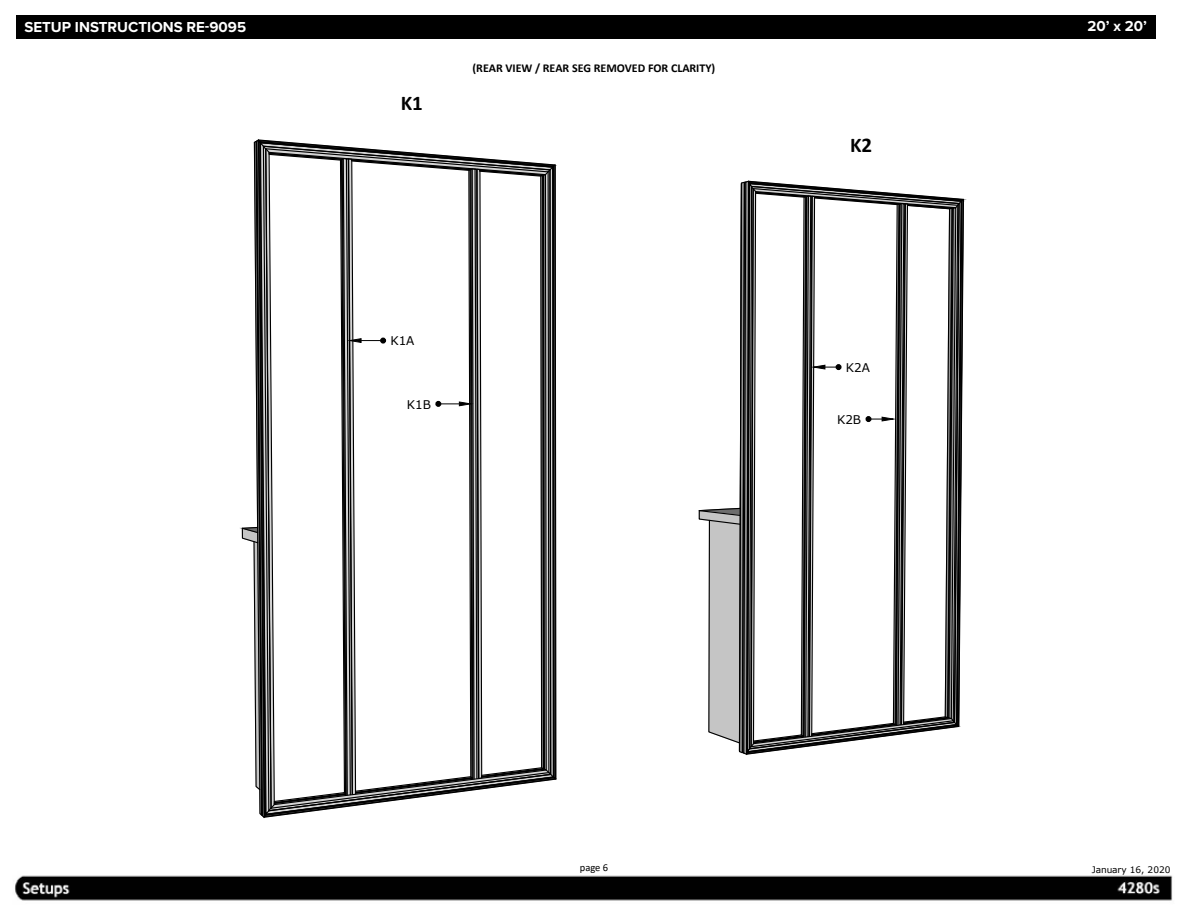
<style>
.page{position:relative;width:1188px;height:918px;background:#fff}
.page>*{position:absolute;margin:0;border:0;box-sizing:border-box;transform-origin:0 0}
.t1{font:700 21px "Calibri";color:#000}
.t2{font:700 15px "Proxima Nova";color:#fff}
.t3{font:700 12px "Calibri";color:#000}
.t4{font:12px "Verdana";letter-spacing:-.005em;color:#000}
.t5{font:10.5px "Calibri";color:#000}
.t6{font:9px "Verdana";letter-spacing:-.005em;color:#000}
</style>
<div class="page">
<img style="left:15px;top:199px;width:1158px;height:702px">
<svg style="left:241px;top:139px;width:317px;height:762px"></svg>
<svg style="left:698px;top:180px;width:268px;height:721px"></svg>
<div style="left:16px;top:15px;width:1140px;height:24px;background:#000"></div>
<p class="t2" style="left:24px;top:16px;width:223px">SETUP INSTRUCTIONS RE-9095</p>
<p class="t2" style="left:1088px;top:15px;width:61px">20’ x 20’</p>
<h1 class="t1" style="left:401px;top:88px;width:24px">K1</h1>
<p class="t3" style="left:473px;top:59px;width:244px">(REAR VIEW / REAR SEG REMOVED FOR CLARITY)</p>
<p class="t4" style="left:390px;top:333px;width:26px">K1A</p>
<p class="t4" style="left:407px;top:396px;width:26px">K1B</p>
<h1 class="t1" style="left:850px;top:130px;width:24px">K2</h1>
<p class="t4" style="left:846px;top:359px;width:26px">K2A</p>
<p class="t4" style="left:837px;top:411px;width:26px">K2B</p>
<p class="t5" style="left:580px;top:860px;width:30px">page 6</p>
<p class="t6" style="left:1092px;top:863px;width:80px">January 16, 2020</p>
</div>
